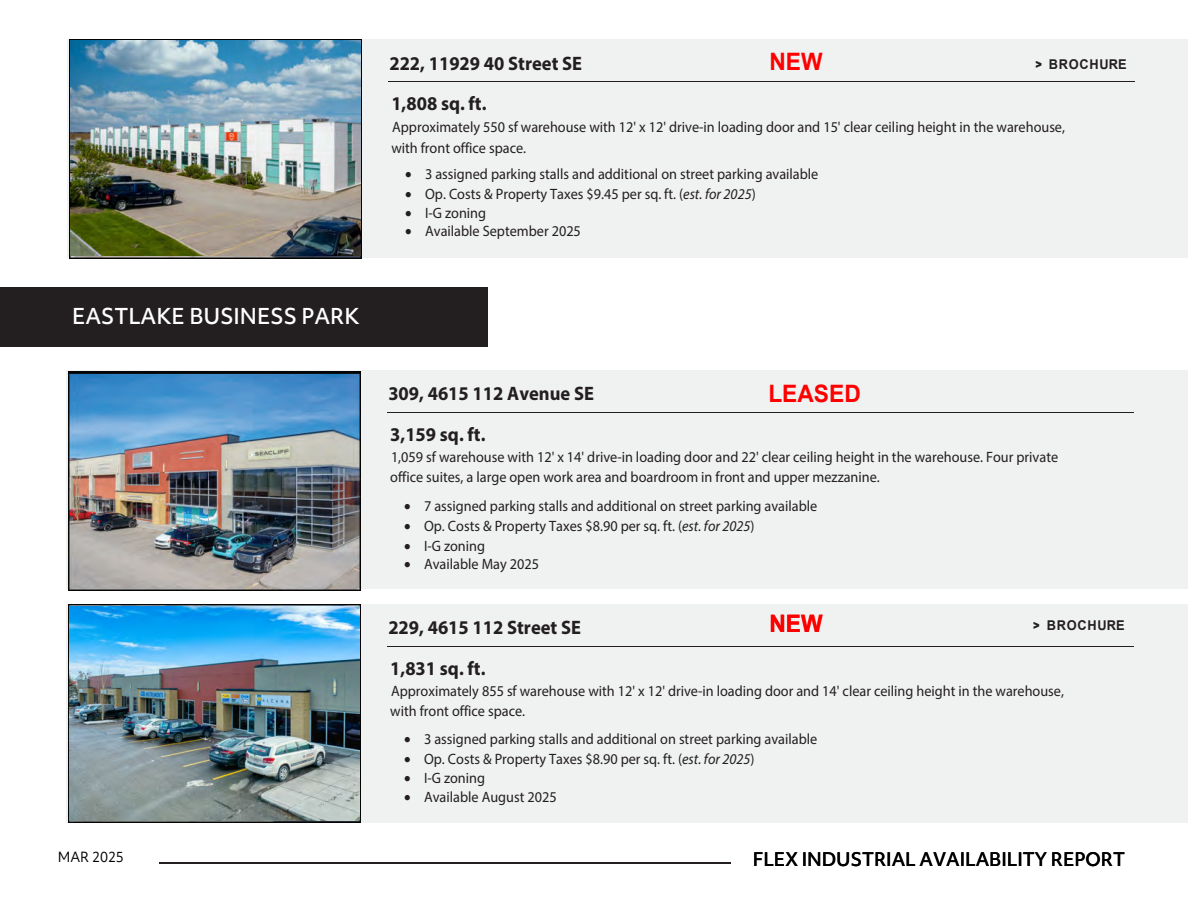
<style>
.page{position:relative;width:1188px;height:918px;background:#fff}
.page>*{position:absolute;margin:0;border:0;box-sizing:border-box;transform-origin:0 0}
.t1{font:700 24px "Arial";color:#f00;scale:.95 1}
.t2{font:500 21px "Objektiv Mk 1";color:#fff;scale:.95 1}
.t3{font:700 19.5px/40.3px "Myriad Pro";color:#231f20;scale:.95 1}
.t4{font:500 18px "Objektiv Mk 1";color:#000;scale:.95 1}
.t5{font:15px/20.5px "Myriad Pro";color:#231f20;scale:.95 1}
.t6{font:700 13.5px "Arial";letter-spacing:.06em;color:#231f20;scale:.95 1}
.t7{font:13.5px "Objektiv Mk 1";color:#000;scale:.95 1}
.s1{font-family:"Objektiv Mk 1";font-weight:800}
.s2{font-style:italic}
</style>
<div class="page">
<div style="left:0;top:287px;width:488px;height:60px;background:#231f20"></div>
<div style="left:67px;top:604px;width:1121px;height:219px;background:#f0f1f1"></div>
<img style="left:69px;top:604px;width:291px;height:219px">
<hr style="left:159px;top:863px;width:572px;height:1px;background:#231f20">
<hr style="left:387px;top:646px;width:747px;height:1px;background:#231f20">
<div style="left:67px;top:370px;width:1121px;height:219px;background:#f0f1f1"></div>
<img style="left:69px;top:371px;width:291px;height:219px">
<hr style="left:387px;top:412px;width:747px;height:1px;background:#231f20">
<img style="left:70px;top:606px;width:289px;height:214px">
<div style="left:68px;top:39px;width:1120px;height:219px;background:#f0f1f1"></div>
<hr style="left:388px;top:81px;width:747px;height:1px;background:#231f20">
<img style="left:70px;top:41px;width:291px;height:215px">
<h2 class="t2" style="left:72px;top:301px;width:304px">EASTLAKE BUSINESS PARK</h2>
<h1 class="t1" style="left:770px;top:45px;width:57px">NEW</h1>
<p class="t6" style="left:1034px;top:54px;width:99px"><span class="s1">&gt;</span> BROCHURE</p>
<h3 class="t3" style="left:389px;top:42px;width:204px">222, 11929 40 Street SE<br>1,808 sq. ft.</h3>
<p class="t5" style="left:391px;top:116px;width:711px;line-height:21.1px">Approximately 550 sf warehouse with 12' x 12' drive-in loading door and 15' clear ceiling height in the warehouse, with front office space.</p>
<p class="t5" style="left:405px;top:163px;width:437px">• 3 assigned parking stalls and additional on street parking available</p>
<p class="t5" style="left:405px;top:183px;width:371px">• Op. Costs &amp; Property Taxes $9.45 per sq. ft. (<span class="s2">est. for 2025</span>)</p>
<p class="t5" style="left:405px;top:203px;width:87px">• I-G zoning</p>
<p class="t5" style="left:405px;top:221px;width:187px">• Available September 2025</p>
<h1 class="t1" style="left:768px;top:377px;width:99px">LEASED</h1>
<h3 class="t3" style="left:388px;top:373px;width:218px">309, 4615 112 Avenue SE<br>3,159 sq. ft.</h3>
<p class="t5" style="left:390px;top:446px;width:705px;line-height:20px">1,059 sf warehouse with 12' x 14' drive-in loading door and 22' clear ceiling height in the warehouse. Four private office suites, a large open work area and boardroom in front and upper mezzanine.</p>
<p class="t5" style="left:404px;top:496px;width:437px">• 7 assigned parking stalls and additional on street parking available</p>
<p class="t5" style="left:404px;top:516px;width:371px">• Op. Costs &amp; Property Taxes $8.90 per sq. ft. (<span class="s2">est. for 2025</span>)</p>
<p class="t5" style="left:404px;top:535px;width:87px">• I-G zoning</p>
<p class="t5" style="left:404px;top:554px;width:144px">• Available May 2025</p>
<h1 class="t1" style="left:770px;top:607px;width:57px">NEW</h1>
<p class="t6" style="left:1032px;top:616px;width:99px"><span class="s1">&gt;</span> BROCHURE</p>
<h3 class="t3" style="left:388px;top:607px;width:204px">229, 4615 112 Street SE<br>1,831 sq. ft.</h3>
<p class="t5" style="left:390px;top:680px;width:711px">Approximately 855 sf warehouse with 12' x 12' drive-in loading door and 14' clear ceiling height in the warehouse, with front office space.</p>
<p class="t5" style="left:404px;top:728px;width:437px">• 3 assigned parking stalls and additional on street parking available</p>
<p class="t5" style="left:404px;top:748px;width:371px">• Op. Costs &amp; Property Taxes $8.90 per sq. ft. (<span class="s2">est. for 2025</span>)</p>
<p class="t5" style="left:404px;top:768px;width:87px">• I-G zoning</p>
<p class="t5" style="left:404px;top:786px;width:162px">• Available August 2025</p>
<h3 class="t3" style="left:390px;top:607px;width:191px;text-indent:8px">4, 12204 40 Stre t SE<br>2 547</h3>
<p class="t5" style="left:482px;top:680px;width:625px">1,500 sf warehouse with 12' x 12' drive-in loading door and 15' clear ceiling height in the warehouse,</p>
<p class="t7" style="left:58px;top:848px;width:71px">MAR 2025</p>
<p class="t4" style="left:753px;top:846px;width:393px">FLEX INDUSTRIAL AVAILABILITY REPORT</p>
</div>
